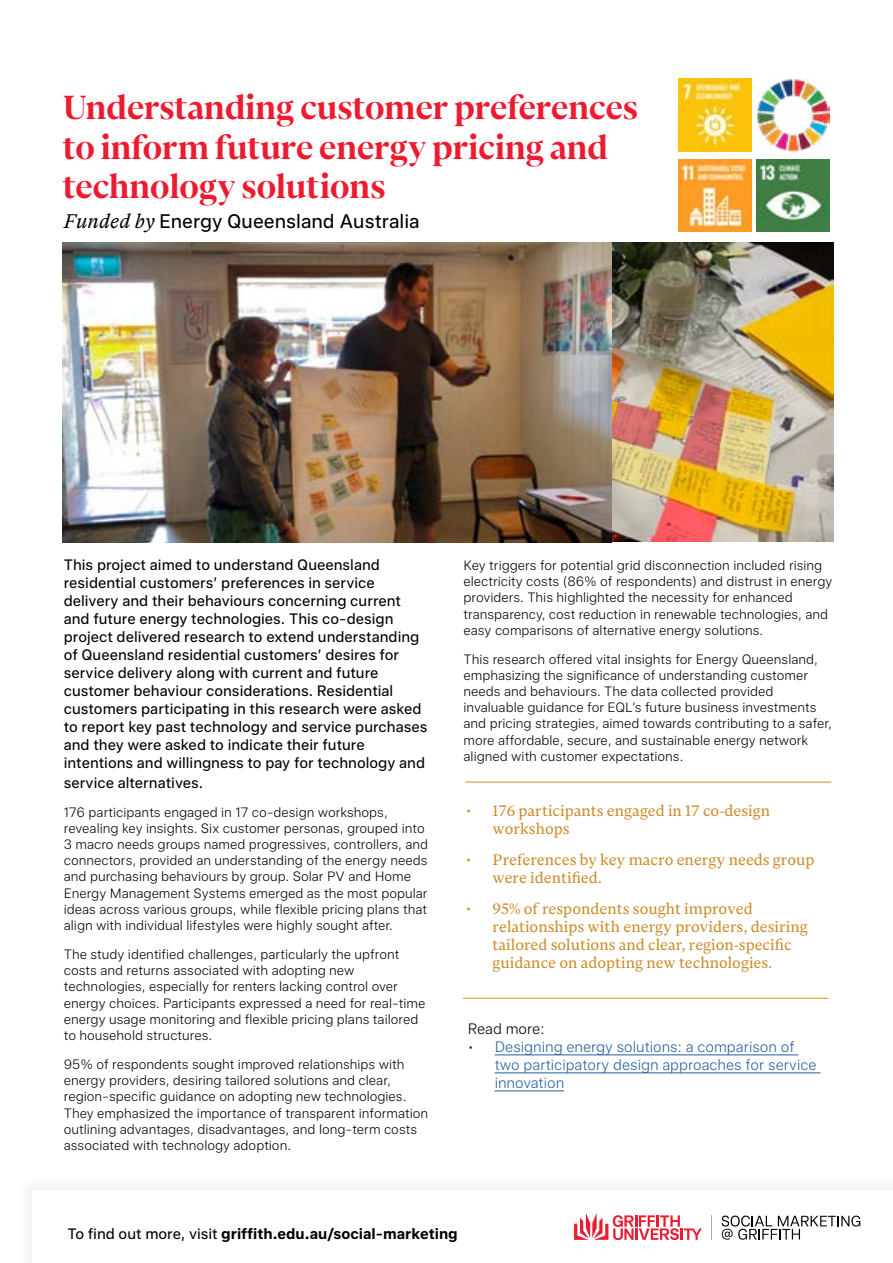
<style>
.page{position:relative;width:893px;height:1263px;background:#fff}
.page>*{position:absolute;margin:0;border:0;box-sizing:border-box;transform-origin:0 0}
.t1{font:700 33px/39.6px "Griffith Serif Display";color:#ed1b2f}
.t2{font:19.5px "Griffith Sans Text";color:#000}
.t3{font:15px/18px "Griffith Sans Text";color:#000}
.t4{font:15px/18px "Griffith Serif Text";color:#cd8b2a}
.t5{font:300 15px/18px "Griffith Sans Text";color:#215e9e}
.t6{font:700 15px "Griffith Sans Text";color:#000}
.t7{font:300 15px "Griffith Sans Text";color:#000}
.t8{font:300 13.5px/16.2px "Griffith Sans Text";color:#000}
.s1{font-family:"Griffith Serif Text";font-style:italic}
.s2{color:#000}
.s3{font-weight:400}
</style>
<div class="page">
<div style="left:16px;top:1175px;width:877px;height:88px;background:#fafafa"></div>
<div style="left:32px;top:1191px;width:861px;height:72px;background:#fff"></div>
<svg style="left:574px;top:1213px;width:128px;height:27px"></svg>
<svg style="left:711px;top:1215px;width:1px;height:25px"></svg>
<svg style="left:721px;top:1215px;width:139px;height:25px"></svg>
<img style="left:757px;top:79px;width:72px;height:72px">
<hr style="left:463px;top:998px;width:365px;height:1px;background:#d0a501">
<hr style="left:466px;top:782px;width:365px;height:1px;background:#cd8b2a">
<img style="left:679px;top:79px;width:72px;height:72px">
<img style="left:679px;top:159px;width:72px;height:72px">
<img style="left:757px;top:159px;width:72px;height:72px">
<img style="left:612px;top:242px;width:221px;height:299px">
<img style="left:63px;top:242px;width:549px;height:300px">
<hr style="left:495px;top:1054px;width:303px;height:1px;background:#215e9e">
<hr style="left:495px;top:1072px;width:325px;height:1px;background:#215e9e">
<hr style="left:495px;top:1090px;width:69px;height:1px;background:#215e9e">
<h1 class="t1" style="left:63px;top:88px;width:577px">Understanding customer preferences to inform future energy pricing and technology solutions</h1>
<h2 class="t2" style="left:64px;top:210px;width:357px"><span class="s1">Funded by</span> Energy Queensland Australia</h2>
<p class="t3" style="left:64px;top:556px;width:365px">This project aimed to understand Queensland residential customers’ preferences in service delivery and their behaviours concerning current and future energy technologies. This co-design project delivered research to extend understanding of Queensland residential customers’ desires for service delivery along with current and future customer behaviour considerations. Residential customers participating in this research were asked to report key past technology and service purchases and they were asked to indicate their future intentions and willingness to pay for technology and</p>
<p class="t3" style="left:64px;top:773px;width:141px">service alternatives.</p>
<p class="t8" style="left:64px;top:804px;width:366px">176 participants engaged in 17 co-design workshops, revealing key insights. Six customer personas, grouped into 3 macro needs groups named progressives, controllers, and connectors, provided an understanding of the energy needs and purchasing behaviours by group. Solar PV and Home Energy Management Systems emerged as the most popular ideas across various groups, while flexible pricing plans that align with individual lifestyles were highly sought after.</p>
<p class="t8" style="left:64px;top:946px;width:363px">The study identified challenges, particularly the upfront costs and returns associated with adopting new technologies, especially for renters lacking control over energy choices. Participants expressed a need for real-time energy usage monitoring and flexible pricing plans tailored to household structures.</p>
<p class="t8" style="left:64px;top:1056px;width:366px">95% of respondents sought improved relationships with energy providers, desiring tailored solutions and clear, region-specific guidance on adopting new technologies.<br>They emphasized the importance of transparent information outlining advantages, disadvantages, and long-term costs associated with technology adoption.</p>
<p class="t8" style="left:463px;top:557px;width:370px">Key triggers for potential grid disconnection included rising electricity costs (86% of respondents) and distrust in energy providers. This highlighted the necessity for enhanced transparency, cost reduction in renewable technologies, and easy comparisons of alternative energy solutions.</p>
<p class="t8" style="left:463px;top:651px;width:370px">This research offered vital insights for Energy Queensland, emphasizing the significance of understanding customer needs and behaviours. The data collected provided invaluable guidance for EQL’s future business investments and pricing strategies, aimed towards contributing to a safer, more affordable, secure, and sustainable energy network aligned with customer expectations.</p>
<p class="t4" style="left:493px;top:802px;width:279px;text-indent:-27px">• 176 participants engaged in 17 co-design workshops</p>
<p class="t4" style="left:493px;top:851px;width:323px;text-indent:-27px">• Preferences by key macro energy needs group were identified.</p>
<p class="t4" style="left:493px;top:899px;width:317px;text-indent:-27px">• 95% of respondents sought improved relationships with energy providers, desiring tailored solutions and clear, region-specific guidance on adopting new technologies.</p>
<p class="t7" style="left:468px;top:1021px;width:78px">Read more:</p>
<p class="t5" style="left:495px;top:1038px;width:323px;text-indent:-27px"><span class="s2">•</span> Designing energy solutions: a comparison of two participatory design approaches for service innovation</p>
<p class="t6" style="left:67px;top:1225px;width:392px"><span class="s3">To find out more, visit</span> griffith.edu.au/social-marketing</p>
</div>
